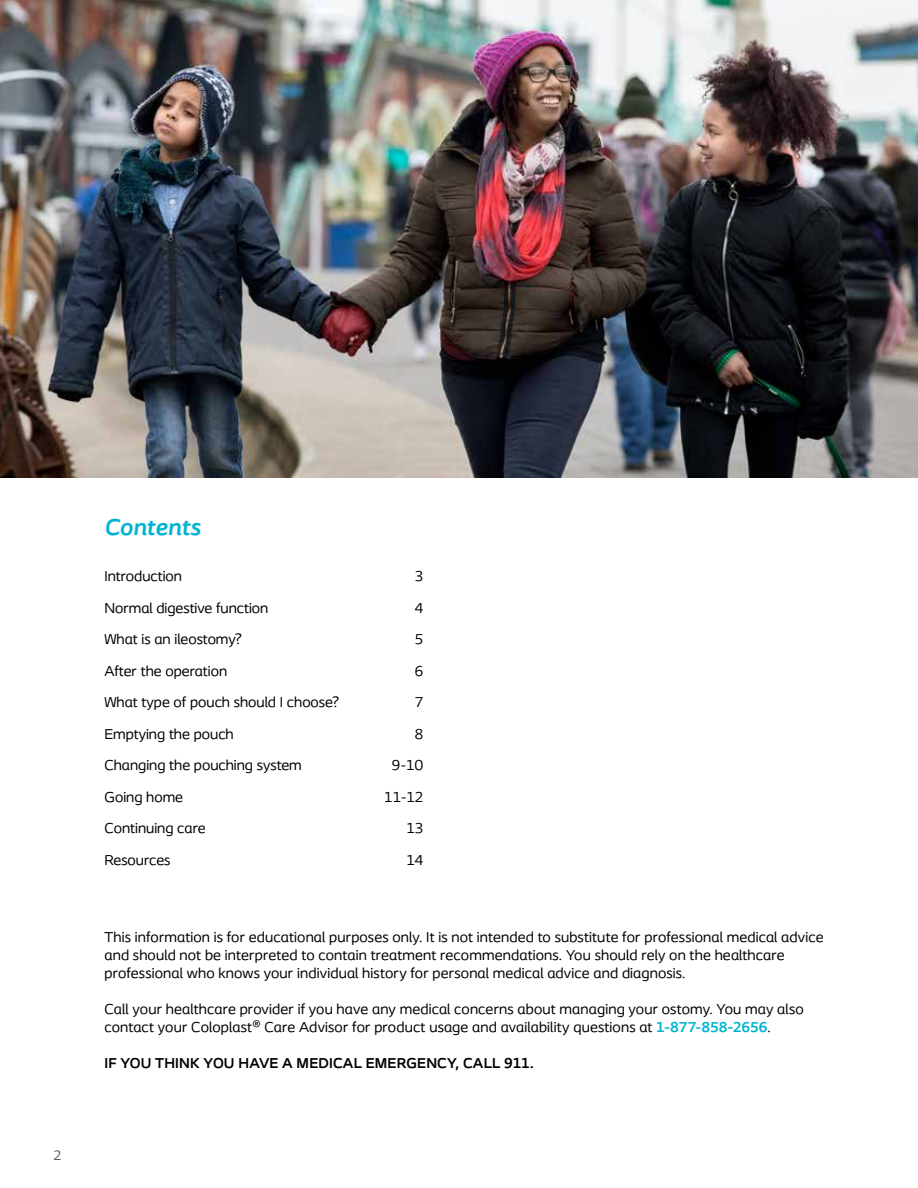
<style>
.page{position:relative;width:918px;height:1188px;background:#fff}
.page>*{position:absolute;margin:0;border:0;box-sizing:border-box;transform-origin:0 0}
.t1{font:italic 700 24px "Coloplast";color:#00b4d1}
.t2{font:15px/18px "Coloplast";letter-spacing:.01em;color:#000}
.t3{font:700 15px "Coloplast";letter-spacing:.01em;color:#000}
.t4{font:14.25px "Coloplast";color:#58595b}
.s1{font-weight:700;color:#00b4d1}
</style>
<div class="page">
<img style="left:0;top:0;width:918px;height:478px">
<p class="t4" style="left:53px;top:1146px;width:10px">2</p>
<h1 class="t1" style="left:104px;top:513px;width:98px">Contents</h1>
<p class="t2" style="left:104px;top:567px;width:79px">Introduction</p>
<p class="t2" style="left:415px;top:567px;width:10px">3</p>
<p class="t2" style="left:104px;top:599px;width:165px">Normal digestive function</p>
<p class="t2" style="left:415px;top:599px;width:10px">4</p>
<p class="t2" style="left:104px;top:630px;width:139px">What is an ileostomy?</p>
<p class="t2" style="left:415px;top:630px;width:10px">5</p>
<p class="t2" style="left:104px;top:662px;width:124px">After the operation</p>
<p class="t2" style="left:415px;top:662px;width:10px">6</p>
<p class="t2" style="left:104px;top:693px;width:236px">What type of pouch should I choose?</p>
<p class="t2" style="left:415px;top:693px;width:10px">7</p>
<p class="t2" style="left:104px;top:725px;width:131px">Emptying the pouch</p>
<p class="t2" style="left:415px;top:725px;width:10px">8</p>
<p class="t2" style="left:104px;top:756px;width:199px">Changing the pouching system</p>
<p class="t2" style="left:392px;top:756px;width:33px">9-10</p>
<p class="t2" style="left:104px;top:788px;width:80px">Going home</p>
<p class="t2" style="left:384px;top:788px;width:41px">11-12</p>
<p class="t2" style="left:104px;top:819px;width:103px">Continuing care</p>
<p class="t2" style="left:407px;top:819px;width:18px">13</p>
<p class="t2" style="left:104px;top:851px;width:68px">Resources</p>
<p class="t2" style="left:407px;top:851px;width:18px">14</p>
<p class="t2" style="left:104px;top:928px;width:721px">This information is for educational purposes only. It is not intended to substitute for professional medical advice and should not be interpreted to contain treatment recommendations. You should rely on the healthcare professional who knows your individual history for personal medical advice and diagnosis.</p>
<p class="t2" style="left:104px;top:1000px;width:701px">Call your healthcare provider if you have any medical concerns about managing your ostomy. You may also contact your Coloplast® Care Advisor for product usage and availability questions at <span class="s1">1-877-858-2656</span>.</p>
<p class="t3" style="left:104px;top:1054px;width:431px">IF YOU THINK YOU HAVE A MEDICAL EMERGENCY, CALL 911.</p>
</div>
